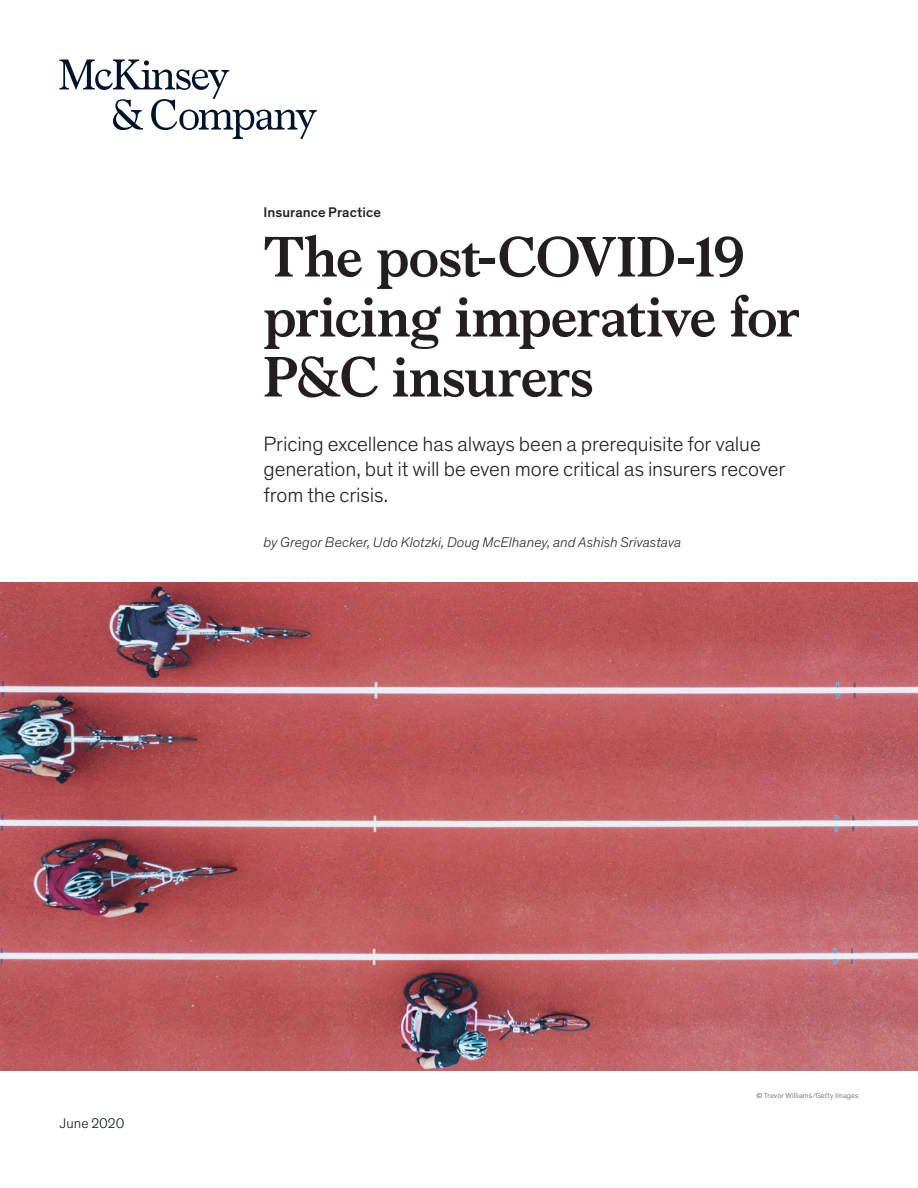
<style>
.page{position:relative;width:918px;height:1188px;background:#fff}
.page>*{position:absolute;margin:0;border:0;box-sizing:border-box;transform-origin:0 0}
.Title_of_article-dee{font:700 57px/60px "Bower";letter-spacing:-.01em;color:#231f20}
.Standfirst-Dek_McKin{font:300 21px/25.5px "Mc Kinsey Sans";letter-spacing:-.005em;color:#231f20}
.Author_byline{font:italic 300 14.25px "Mc Kinsey Sans";letter-spacing:.005em;color:#231f20}
.Eyebrow{font:500 14.25px "Mc Kinsey Sans";letter-spacing:.005em;color:#231f20}
.Cover_date_-_Deep_bl{font:300 14.25px "Mc Kinsey Sans";letter-spacing:.005em;color:#051c2c}
.Art_Photo_credit{font:300 7.5px "Mc Kinsey Sans";letter-spacing:.02em;color:#57585a}
</style>
<div class="page">
<img style="left:0;top:582px;width:918px;height:488px">
<svg style="left:60px;top:60px;width:257px;height:79px"></svg>
<p class="Eyebrow" style="left:264px;top:201px;width:119px">Insurance Practice</p>
<p class="Title_of_article-dee" style="left:264px;top:223px;width:538px">The post-COVID-19 pricing imperative for<br>P&amp;C insurers</p>
<p class="Standfirst-Dek_McKin" style="left:264px;top:430px;width:523px">Pricing excellence has always been a prerequisite for value generation, but it will be even more critical as insurers recover from the crisis.</p>
<p class="Author_byline" style="left:264px;top:532px;width:419px">by Gregor Becker, Udo Klotzki, Doug McElhaney, and Ashish Srivastava</p>
<p class="Cover_date_-_Deep_bl" style="left:60px;top:1113px;width:66px">June 2020</p>
<p class="Art_Photo_credit" style="left:757px;top:1090px;width:103px">© Trevor Williams/Getty Images</p>
</div>
